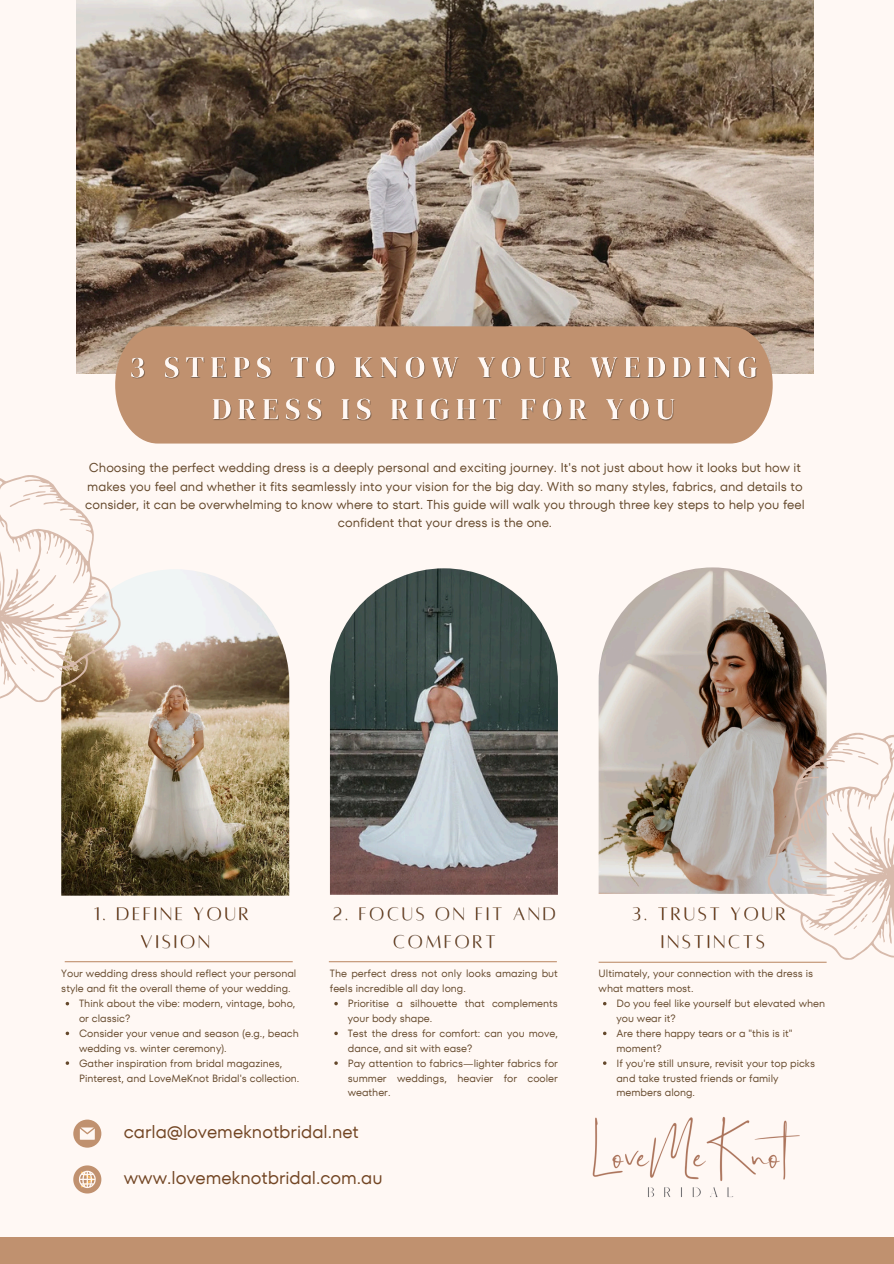
<style>
.page{position:relative;width:894px;height:1264px;background:#fff}
.page>*{position:absolute;margin:0;border:0;box-sizing:border-box;transform-origin:0 0}
.t1{font:18px "TT Fors";color:#724523}
.t2{font:12.9px/18.5px "TT Fors";color:#64482b;text-align:center}
.t3{font:10.5px/14.9px "TT Fors";color:#64482b}
</style>
<div class="page">
<div style="left:0;top:0;width:893px;height:1263px;background:#fff8f4"></div>
<img style="left:76px;top:0;width:737px;height:373px">
<svg style="left:115px;top:326px;width:657px;height:117px;background:#c09474"></svg>
<img style="left:61px;top:569px;width:228px;height:326px">
<img style="left:330px;top:568px;width:227px;height:326px">
<img style="left:598px;top:567px;width:228px;height:326px">
<svg style="left:73px;top:1119px;width:28px;height:28px"></svg>
<svg style="left:73px;top:1165px;width:28px;height:28px"></svg>
<div style="left:0;top:1237px;width:893px;height:26px;background:#c0916f"></div>
<svg style="left:0;top:475px;width:121px;height:278px"></svg>
<svg style="left:767px;top:732px;width:126px;height:231px"></svg>
<img style="left:592px;top:1117px;width:208px;height:80px">
<svg style="left:66px;top:1031px;width:3px;height:4px"></svg>
<svg style="left:334px;top:1002px;width:4px;height:3px"></svg>
<svg style="left:334px;top:1031px;width:4px;height:4px"></svg>
<img style="left:129px;top:346px;width:635px;height:83px">
<hr style="left:65px;top:961px;width:227px;height:1px;background:#c0916f">
<hr style="left:329px;top:961px;width:227px;height:1px;background:#c0916f">
<hr style="left:598px;top:961px;width:228px;height:1px;background:#c0916f">
<img style="left:632px;top:904px;width:164px;height:48px">
<img style="left:94px;top:907px;width:154px;height:42px">
<img style="left:333px;top:907px;width:223px;height:42px">
<p class="t2" style="left:85px;top:458px;width:720px">Choosing the perfect wedding dress is a deeply personal and exciting journey. It's not just about how it looks but how it makes you feel and whether it fits seamlessly into your vision for the big day. With so many styles, fabrics, and details to consider, it can be overwhelming to know where to start. This guide will walk you through three key steps to help you feel confident that your dress is the one.</p>
<p class="t3" style="left:61px;top:966px;width:236px">Your wedding dress should reflect your personal style and fit the overall theme of your wedding.</p>
<p class="t3" style="left:79px;top:996px;width:218px">Think about the vibe: modern, vintage, boho, or classic?</p>
<p class="t3" style="left:79px;top:1025px;width:221px">Consider your venue and season (e.g., beach wedding vs. winter ceremony).</p>
<p class="t3" style="left:79px;top:1055px;width:222px">Gather inspiration from bridal magazines,<br>Pinterest, and LoveMeKnot Bridal's collection.</p>
<p class="t3" style="left:330px;top:966px;width:229px">The perfect dress not only looks amazing but feels incredible all day long.</p>
<p class="t3" style="left:347px;top:996px;width:211px">Prioritise a silhouette that complements your body shape.</p>
<p class="t3" style="left:347px;top:1025px;width:211px">Test the dress for comfort: can you move, dance, and sit with ease?</p>
<p class="t3" style="left:347px;top:1055px;width:211px;text-align:justify">Pay attention to fabrics—lighter fabrics for summer weddings, heavier for cooler weather.</p>
<p class="t1" style="left:124px;top:1119px;width:236px">carla@lovemeknotbridal.net</p>
<p class="t1" style="left:124px;top:1165px;width:260px">www.lovemeknotbridal.com.au</p>
<p class="t3" style="left:598px;top:966px;width:216px">Ultimately, your connection with the dress is what matters most.</p>
<p class="t3" style="left:616px;top:996px;width:210px">Do you feel like yourself but elevated when you wear it?</p>
<p class="t3" style="left:616px;top:1025px;width:178px">Are there happy tears or a "this is it" moment?</p>
<p class="t3" style="left:616px;top:1055px;width:200px">If you're still unsure, revisit your top picks and take trusted friends or family members along.</p>
</div>
